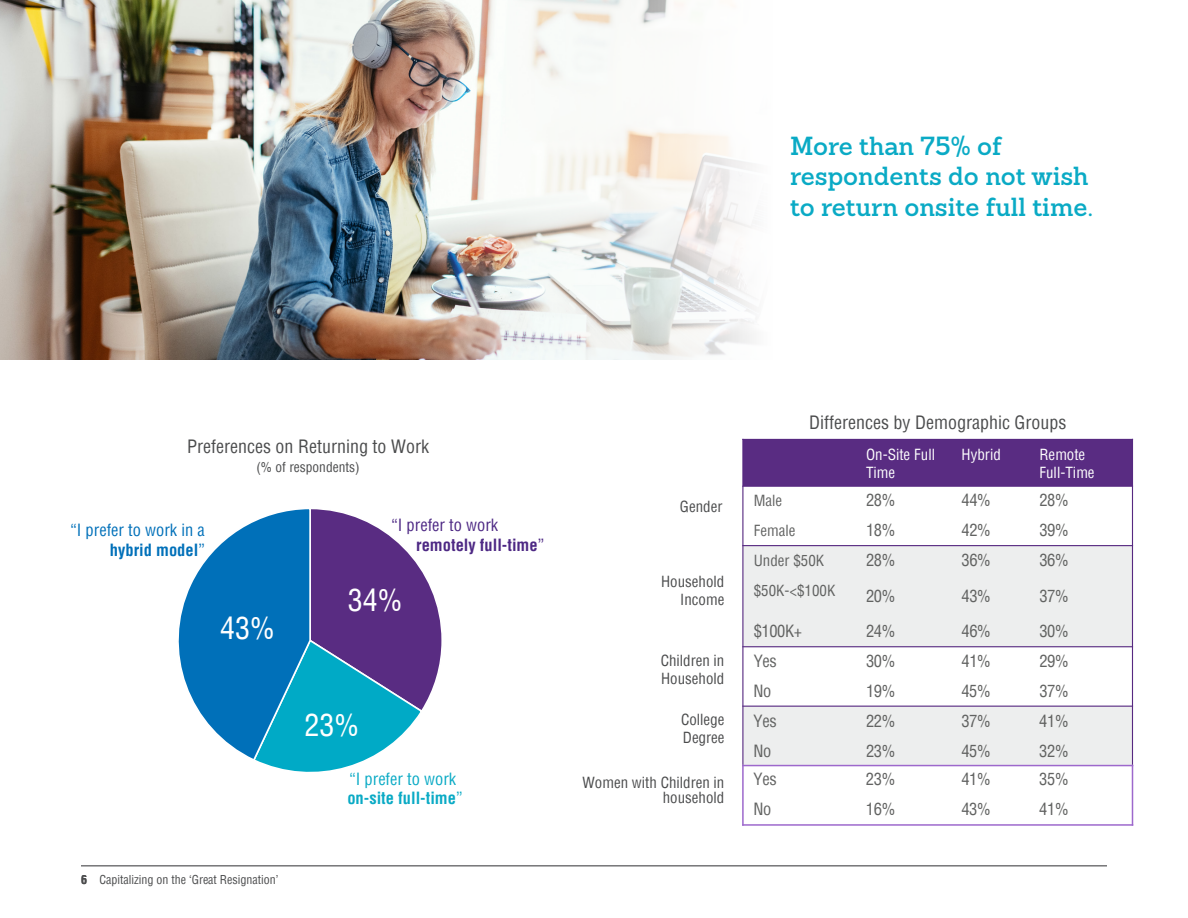
<style>
.page{position:relative;width:1188px;height:918px;background:#fff}
.page>*{position:absolute;margin:0;border:0;box-sizing:border-box;transform-origin:0 0}
.t1{font:condensed 30px "Helvetica";color:#fff}
.Main_title_subheader{font:600 25.5px/30.6px "Sanchez Slab";color:#0aaac5}
.Body_-_New{font:condensed 18px "Helvetica";color:#4b4c4d}
.t2{font:condensed 16.5px "Helvetica";letter-spacing:-.025em;color:#626362}
.t3{font:condensed 16.5px/19.8px "Helvetica";color:#0070b9;text-align:right}
.t4{font:700 condensed 16.5px "Helvetica";color:#4d2884}
.t5{font:700 condensed 16.5px "Helvetica";color:#0aaac5}
.t6{font:condensed 16.5px "Helvetica";color:#0aaac5}
.t7{font:condensed 16.5px "Helvetica";color:#4d2884}
.Body_-_New-2{font:condensed 15px/18px "Helvetica";color:#4b4c4d}
.t8{font:condensed 15px/18px "Helvetica";color:#fff}
.t9{font:condensed 15px "Helvetica";color:#626362}
.Body_-_New-3{font:condensed 13.5px "Helvetica";color:#4b4c4d}
.t10{font:condensed 12px "Helvetica";color:#4b4c4d}
.s1{font-weight:700}
.s2{font-weight:400}
</style>
<div class="page">
<hr style="left:81px;top:866px;width:1026px;height:1px;background:#6e6e70">
<svg style="left:178px;top:509px;width:264px;height:263px"></svg>
<div style="left:743px;top:439px;width:112px;height:47px;background:#592c82"></div>
<div style="left:855px;top:439px;width:96px;height:47px;background:#592c82"></div>
<div style="left:951px;top:439px;width:78px;height:47px;background:#592c82"></div>
<div style="left:1029px;top:439px;width:103px;height:47px;background:#592c82"></div>
<div style="left:743px;top:546px;width:112px;height:29px;background:#edeeee"></div>
<div style="left:855px;top:546px;width:96px;height:29px;background:#edeeee"></div>
<div style="left:951px;top:546px;width:78px;height:29px;background:#edeeee"></div>
<div style="left:1029px;top:546px;width:103px;height:29px;background:#edeeee"></div>
<div style="left:743px;top:575px;width:112px;height:42px;background:#edeeee"></div>
<div style="left:855px;top:575px;width:96px;height:42px;background:#edeeee"></div>
<div style="left:951px;top:575px;width:78px;height:42px;background:#edeeee"></div>
<div style="left:1029px;top:575px;width:103px;height:42px;background:#edeeee"></div>
<div style="left:743px;top:617px;width:112px;height:30px;background:#edeeee"></div>
<div style="left:855px;top:617px;width:96px;height:30px;background:#edeeee"></div>
<div style="left:951px;top:617px;width:78px;height:30px;background:#edeeee"></div>
<div style="left:1029px;top:617px;width:103px;height:30px;background:#edeeee"></div>
<div style="left:743px;top:706px;width:112px;height:30px;background:#edeeee"></div>
<div style="left:855px;top:706px;width:96px;height:30px;background:#edeeee"></div>
<div style="left:951px;top:706px;width:78px;height:30px;background:#edeeee"></div>
<div style="left:1029px;top:706px;width:103px;height:30px;background:#edeeee"></div>
<div style="left:743px;top:736px;width:112px;height:30px;background:#edeeee"></div>
<div style="left:855px;top:736px;width:96px;height:30px;background:#edeeee"></div>
<div style="left:951px;top:736px;width:78px;height:30px;background:#edeeee"></div>
<div style="left:1029px;top:736px;width:103px;height:30px;background:#edeeee"></div>
<hr style="left:742px;top:486px;width:391px;height:1px;background:#572981">
<hr style="left:742px;top:545px;width:391px;height:1px;background:#572981">
<hr style="left:742px;top:646px;width:391px;height:1px;background:#572981">
<hr style="left:742px;top:706px;width:391px;height:1px;background:#572981">
<hr style="left:742px;top:765px;width:391px;height:1px;background:#9d68cc">
<hr style="left:742px;top:439px;width:1px;height:326px;background:#572981">
<hr style="left:742px;top:765px;width:2px;height:61px;background:#9d68cc">
<hr style="left:1132px;top:439px;width:1px;height:326px;background:#572981">
<hr style="left:1132px;top:765px;width:1px;height:61px;background:#9d68cc">
<hr style="left:742px;top:824px;width:391px;height:2px;background:#9d68cc">
<img style="left:0;top:0;width:754px;height:359px">
<p class="Main_title_subheader" style="left:790px;top:130px;width:305px">More than 75% of respondents do not wish to return onsite full time.</p>
<p class="Body_-_New" style="left:187px;top:435px;width:243px">Preferences on Returning to Work</p>
<p class="Body_-_New-3" style="left:256px;top:459px;width:105px">(% of respondents)</p>
<p class="t3" style="left:71px;top:520px;width:136px">“I prefer to work in a <span class="s1">hybrid model</span>”</p>
<p class="t1" style="left:220px;top:609px;width:56px">43%</p>
<p class="t7" style="left:392px;top:514px;width:108px">“I prefer to work</p>
<p class="t4" style="left:416px;top:534px;width:129px">remotely full-time<span class="s2">”</span></p>
<p class="t1" style="left:348px;top:581px;width:56px">34%</p>
<p class="t10" style="left:81px;top:872px;width:199px"><span class="s1">6</span> Capitalizing on the ‘Great Resignation’</p>
<p class="t1" style="left:305px;top:706px;width:56px">23%</p>
<p class="t6" style="left:349px;top:768px;width:108px">“I prefer to work</p>
<p class="t5" style="left:347px;top:788px;width:117px">on-site full-time<span class="s2">”</span></p>
<p class="Body_-_New-2" style="left:680px;top:498px;width:44px">Gender</p>
<p class="Body_-_New-2" style="left:661px;top:572px;width:65px">Household</p>
<p class="Body_-_New-2" style="left:680px;top:590px;width:46px">Income</p>
<p class="Body_-_New-2" style="left:661px;top:651px;width:65px">Children in<br>Household</p>
<p class="Body_-_New-2" style="left:681px;top:710px;width:45px">College</p>
<p class="Body_-_New-2" style="left:683px;top:728px;width:43px">Degree</p>
<p class="Body_-_New-2" style="left:582px;top:774px;width:144px;line-height:15px;text-align:right">Women with Children in household</p>
<p class="Body_-_New" style="left:809px;top:411px;width:259px">Differences by Demographic Groups</p>
<p class="t8" style="left:866px;top:445px;width:70px">On-Site Full<br>Time</p>
<p class="t8" style="left:962px;top:445px;width:41px">Hybrid</p>
<p class="t8" style="left:1039px;top:445px;width:57px">Remote<br>Full-Time</p>
<p class="t9" style="left:754px;top:491px;width:30px">Male</p>
<p class="t2" style="left:866px;top:490px;width:31px">28%</p>
<p class="t2" style="left:961px;top:490px;width:31px">44%</p>
<p class="t2" style="left:1039px;top:490px;width:31px">28%</p>
<p class="t9" style="left:754px;top:521px;width:43px">Female</p>
<p class="t2" style="left:866px;top:520px;width:31px">18%</p>
<p class="t2" style="left:961px;top:520px;width:31px">42%</p>
<p class="t2" style="left:1039px;top:520px;width:31px">39%</p>
<p class="t9" style="left:754px;top:551px;width:72px">Under $50K</p>
<p class="t2" style="left:866px;top:550px;width:31px">28%</p>
<p class="t2" style="left:961px;top:550px;width:31px">36%</p>
<p class="t2" style="left:1039px;top:550px;width:31px">36%</p>
<p class="t9" style="left:754px;top:581px;width:83px">$50K-&lt;$100K</p>
<p class="t2" style="left:866px;top:586px;width:31px">20%</p>
<p class="t2" style="left:961px;top:586px;width:31px">43%</p>
<p class="t2" style="left:1039px;top:586px;width:31px">37%</p>
<p class="t2" style="left:754px;top:620px;width:50px">$100K+</p>
<p class="t2" style="left:866px;top:620px;width:31px">24%</p>
<p class="t2" style="left:961px;top:620px;width:31px">46%</p>
<p class="t2" style="left:1039px;top:620px;width:31px">30%</p>
<p class="t2" style="left:754px;top:650px;width:25px">Yes</p>
<p class="t2" style="left:866px;top:650px;width:31px">30%</p>
<p class="t2" style="left:961px;top:650px;width:31px">41%</p>
<p class="t2" style="left:1039px;top:650px;width:31px">29%</p>
<p class="t2" style="left:754px;top:680px;width:19px">No</p>
<p class="t2" style="left:866px;top:680px;width:31px">19%</p>
<p class="t2" style="left:961px;top:680px;width:31px">45%</p>
<p class="t2" style="left:1039px;top:680px;width:31px">37%</p>
<p class="t2" style="left:754px;top:710px;width:25px">Yes</p>
<p class="t2" style="left:866px;top:710px;width:31px">22%</p>
<p class="t2" style="left:961px;top:710px;width:31px">37%</p>
<p class="t2" style="left:1039px;top:710px;width:31px">41%</p>
<p class="t2" style="left:754px;top:740px;width:19px">No</p>
<p class="t2" style="left:866px;top:740px;width:31px">23%</p>
<p class="t2" style="left:961px;top:740px;width:31px">45%</p>
<p class="t2" style="left:1039px;top:740px;width:31px">32%</p>
<p class="t2" style="left:754px;top:769px;width:25px">Yes</p>
<p class="t2" style="left:866px;top:769px;width:31px">23%</p>
<p class="t2" style="left:961px;top:769px;width:31px">41%</p>
<p class="t2" style="left:1039px;top:769px;width:31px">35%</p>
<p class="t2" style="left:754px;top:799px;width:19px">No</p>
<p class="t2" style="left:866px;top:799px;width:31px">16%</p>
<p class="t2" style="left:961px;top:799px;width:31px">43%</p>
<p class="t2" style="left:1039px;top:799px;width:31px">41%</p>
</div>
